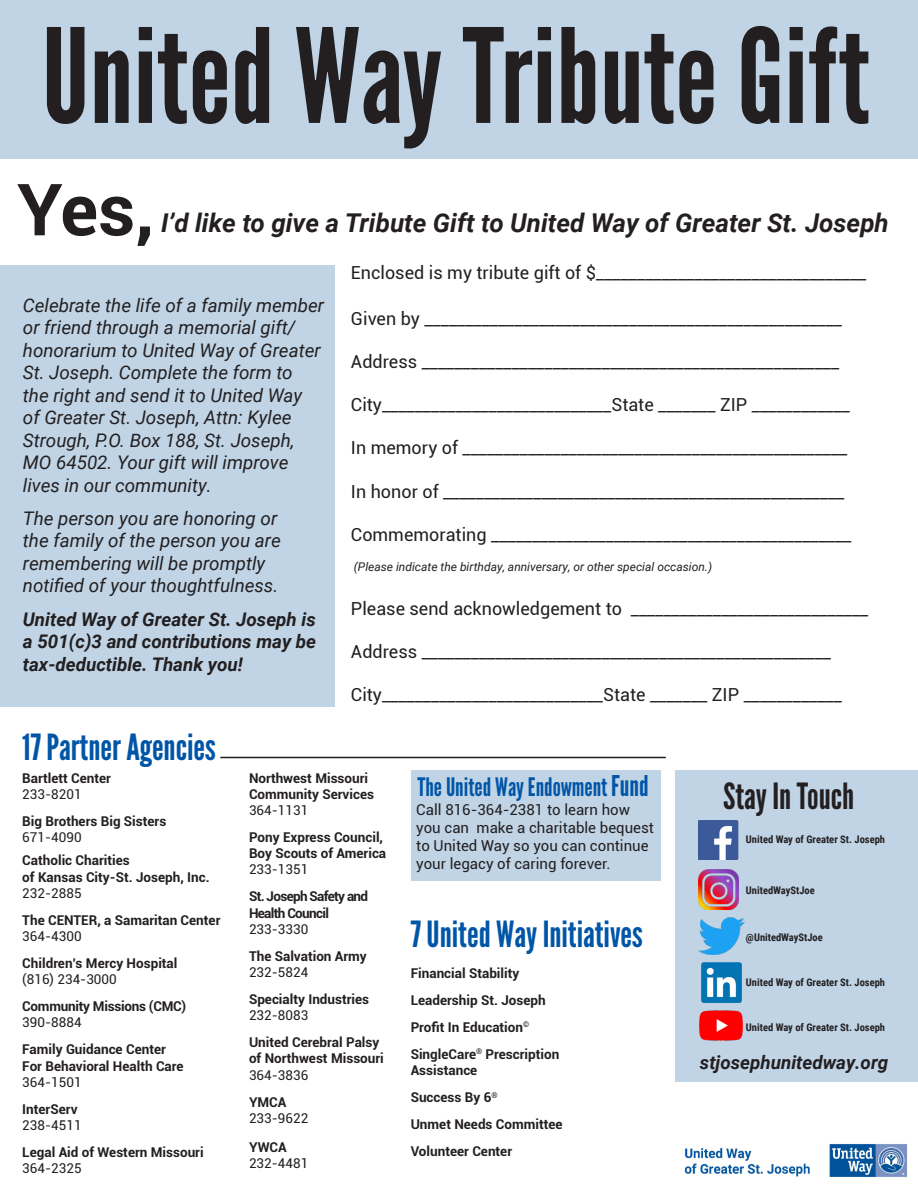
<style>
.page{position:relative;width:918px;height:1188px;background:#fff}
.page>*{position:absolute;margin:0;border:0;box-sizing:border-box;transform-origin:0 0}
.t1{font:130.5px "League Gothic";color:#231f20}
.t2{font:700 72px "Roboto";color:#231f20}
.t3{font:36px "League Gothic";color:#0155a7}
.t4{font:36px "League Gothic";color:#231f20}
.t5{font:italic 700 25.95px "Roboto";color:#231f20}
.t6{font:25.35px "League Gothic";color:#0155a7}
.t7{font:italic 18.75px/22.5px "Roboto";color:#231f20}
.t8{font:italic 700 18.75px/22.5px "Roboto";color:#231f20;text-align:justify}
.t9{font:18px "Roboto";color:#231f20}
.t10{font:15px/18px "Roboto";color:#231f20}
.t11{font:700 13.5px "Roboto";color:#231f20}
.t12{font:13.5px "Roboto";color:#231f20}
.t13{font:700 13.5px "Roboto";letter-spacing:-.05em;color:#231f20}
.t14{font:700 13.5px "Roboto";letter-spacing:-.02em;color:#231f20}
.t15{font:italic 12px "Roboto";color:#231f20}
.t16{font:700 10.5px "Roboto Condensed";color:#231f20}
.s1{font-size:28.5px}
</style>
<div class="page">
<div style="left:0;top:0;width:918px;height:158px;background:#c0d4e6"></div>
<div style="left:675px;top:770px;width:243px;height:312px;background:#c0d4e6"></div>
<div style="left:0;top:266px;width:335px;height:441px;background:#c0d4e6"></div>
<div style="left:411px;top:770px;width:250px;height:111px;background:#c0d4e6"></div>
<hr style="left:220px;top:757px;width:446px;height:1px;background:#231f20">
<img style="left:698px;top:820px;width:40px;height:40px">
<img style="left:698px;top:870px;width:40px;height:39px">
<img style="left:698px;top:917px;width:46px;height:38px">
<img style="left:701px;top:963px;width:40px;height:39px">
<img style="left:700px;top:1010px;width:43px;height:31px">
<img style="left:684px;top:1143px;width:224px;height:34px">
<p class="t1" style="left:42px;top:-1px;width:830px">United Way Tribute Gift</p>
<p class="t2" style="left:17px;top:159px;width:138px">Yes,</p>
<p class="t5" style="left:161px;top:205px;width:729px">I’d like to give a Tribute Gift to United Way of Greater St. Joseph</p>
<p class="t9" style="left:351px;top:260px;width:517px">Enclosed is my tribute gift of $_________________________________</p>
<p class="t9" style="left:351px;top:306px;width:493px">Given by ___________________________________________________</p>
<p class="t9" style="left:351px;top:349px;width:490px">Address ___________________________________________________</p>
<p class="t9" style="left:351px;top:392px;width:501px">City____________________________State _______ ZIP ____________</p>
<p class="t9" style="left:351px;top:435px;width:498px">In memory of _______________________________________________</p>
<p class="t9" style="left:351px;top:479px;width:495px">In honor of _________________________________________________</p>
<p class="t9" style="left:351px;top:522px;width:502px">Commemorating ____________________________________________</p>
<p class="t15" style="left:354px;top:559px;width:360px">(Please indicate the birthday, anniversary, or other special occasion.)</p>
<p class="t9" style="left:351px;top:596px;width:519px">Please send acknowledgement to _____________________________</p>
<p class="t9" style="left:351px;top:639px;width:482px">Address __________________________________________________</p>
<p class="t9" style="left:351px;top:682px;width:492px">City___________________________State _______ ZIP ____________</p>
<p class="t7" style="left:23px;top:293px;width:303px">Celebrate the life of a family member or friend through a memorial gift/ honorarium to United Way of Greater<br>St. Joseph. Complete the form to<br>the right and send it to United Way<br>of Greater St. Joseph, Attn: Kylee<br>Strough, P.O. Box 188, St. Joseph,<br>MO 64502. Your gift will improve lives in our community.</p>
<p class="t7" style="left:23px;top:506px;width:259px">The person you are honoring or the family of the person you are remembering will be promptly notified of your thoughtfulness.</p>
<p class="t8" style="left:23px;top:607px;width:295px">United Way of Greater St. Joseph is a 501(c)3 and contributions may be tax-deductible. Thank you!</p>
<p class="t3" style="left:22px;top:726px;width:195px">17 Partner Agencies</p>
<p class="t11" style="left:22px;top:768px;width:90px">Bartlett Center</p>
<p class="t12" style="left:22px;top:785px;width:61px">233-8201</p>
<p class="t11" style="left:22px;top:812px;width:146px">Big Brothers Big Sisters</p>
<p class="t12" style="left:22px;top:828px;width:61px">671-4090</p>
<p class="t11" style="left:22px;top:851px;width:109px">Catholic Charities</p>
<p class="t11" style="left:22px;top:867px;width:189px">of Kansas City-St. Joseph, Inc.</p>
<p class="t12" style="left:22px;top:884px;width:61px">232-2885</p>
<p class="t11" style="left:22px;top:911px;width:200px">The CENTER, a Samaritan Center</p>
<p class="t12" style="left:22px;top:927px;width:61px">364-4300</p>
<p class="t11" style="left:22px;top:954px;width:157px">Children’s Mercy Hospital</p>
<p class="t12" style="left:22px;top:970px;width:96px">(816) 234-3000</p>
<p class="t14" style="left:22px;top:997px;width:165px">Community Missions (CMC)</p>
<p class="t12" style="left:22px;top:1013px;width:61px">390-8884</p>
<p class="t11" style="left:22px;top:1040px;width:145px">Family Guidance Center</p>
<p class="t11" style="left:22px;top:1056px;width:163px">For Behavioral Health Care</p>
<p class="t12" style="left:22px;top:1073px;width:61px">364-1501</p>
<p class="t11" style="left:22px;top:1100px;width:57px">InterServ</p>
<p class="t12" style="left:22px;top:1116px;width:61px">238-4511</p>
<p class="t11" style="left:22px;top:1143px;width:183px">Legal Aid of Western Missouri</p>
<p class="t12" style="left:22px;top:1159px;width:61px">364-2325</p>
<p class="t11" style="left:249px;top:768px;width:121px">Northwest Missouri</p>
<p class="t11" style="left:249px;top:785px;width:127px">Community Services</p>
<p class="t12" style="left:249px;top:801px;width:61px">364-1131</p>
<p class="t11" style="left:249px;top:828px;width:136px">Pony Express Council,</p>
<p class="t11" style="left:249px;top:844px;width:139px">Boy Scouts of America</p>
<p class="t12" style="left:249px;top:860px;width:61px">233-1351</p>
<p class="t13" style="left:249px;top:887px;width:121px">St. Joseph Safety and</p>
<p class="t13" style="left:249px;top:903px;width:81px">Health Council</p>
<p class="t12" style="left:249px;top:920px;width:61px">233-3330</p>
<p class="t11" style="left:249px;top:947px;width:119px">The Salvation Army</p>
<p class="t12" style="left:249px;top:963px;width:61px">232-5824</p>
<p class="t11" style="left:249px;top:990px;width:122px">Specialty Industries</p>
<p class="t12" style="left:249px;top:1006px;width:61px">232-8083</p>
<p class="t11" style="left:249px;top:1033px;width:132px">United Cerebral Palsy</p>
<p class="t11" style="left:249px;top:1049px;width:136px">of Northwest Missouri</p>
<p class="t12" style="left:249px;top:1065px;width:61px">364-3836</p>
<p class="t11" style="left:249px;top:1092px;width:39px">YMCA</p>
<p class="t12" style="left:249px;top:1109px;width:61px">233-9622</p>
<p class="t11" style="left:249px;top:1137px;width:39px">YWCA</p>
<p class="t12" style="left:249px;top:1154px;width:61px">232-4481</p>
<p class="t6" style="left:417px;top:772px;width:233px">The United Way Endowment <span class="s1">Fund</span></p>
<p class="t10" style="left:416px;top:800px;width:239px">Call 816-364-2381 to learn how you can make a charitable bequest to United Way so you can continue your legacy of caring forever.</p>
<p class="t3" style="left:411px;top:913px;width:234px">7 United Way Initiatives</p>
<p class="t11" style="left:411px;top:963px;width:110px">Financial Stability</p>
<p class="t11" style="left:411px;top:990px;width:137px">Leadership St. Joseph</p>
<p class="t11" style="left:411px;top:1017px;width:120px">Profit In Education<sup>©</sup></p>
<p class="t11" style="left:411px;top:1044px;width:150px">SingleCare<sup>®</sup> Prescription</p>
<p class="t11" style="left:411px;top:1061px;width:68px">Assistance</p>
<p class="t11" style="left:411px;top:1088px;width:89px">Success By 6<sup>®</sup></p>
<p class="t11" style="left:411px;top:1115px;width:153px">Unmet Needs Committee</p>
<p class="t11" style="left:411px;top:1142px;width:103px">Volunteer Center</p>
<p class="t4" style="left:723px;top:775px;width:133px">Stay In Touch</p>
<p class="t16" style="left:746px;top:832px;width:141px">United Way of Greater St. Joseph</p>
<p class="t16" style="left:746px;top:883px;width:70px">UnitedWayStJoe</p>
<p class="t16" style="left:746px;top:930px;width:78px">@UnitedWayStJoe</p>
<p class="t16" style="left:746px;top:975px;width:141px">United Way of Greater St. Joseph</p>
<p class="t16" style="left:746px;top:1020px;width:141px">United Way of Greater St. Joseph</p>
<p class="t8" style="left:700px;top:1051px;width:190px">stjosephunitedway.org</p>
</div>
